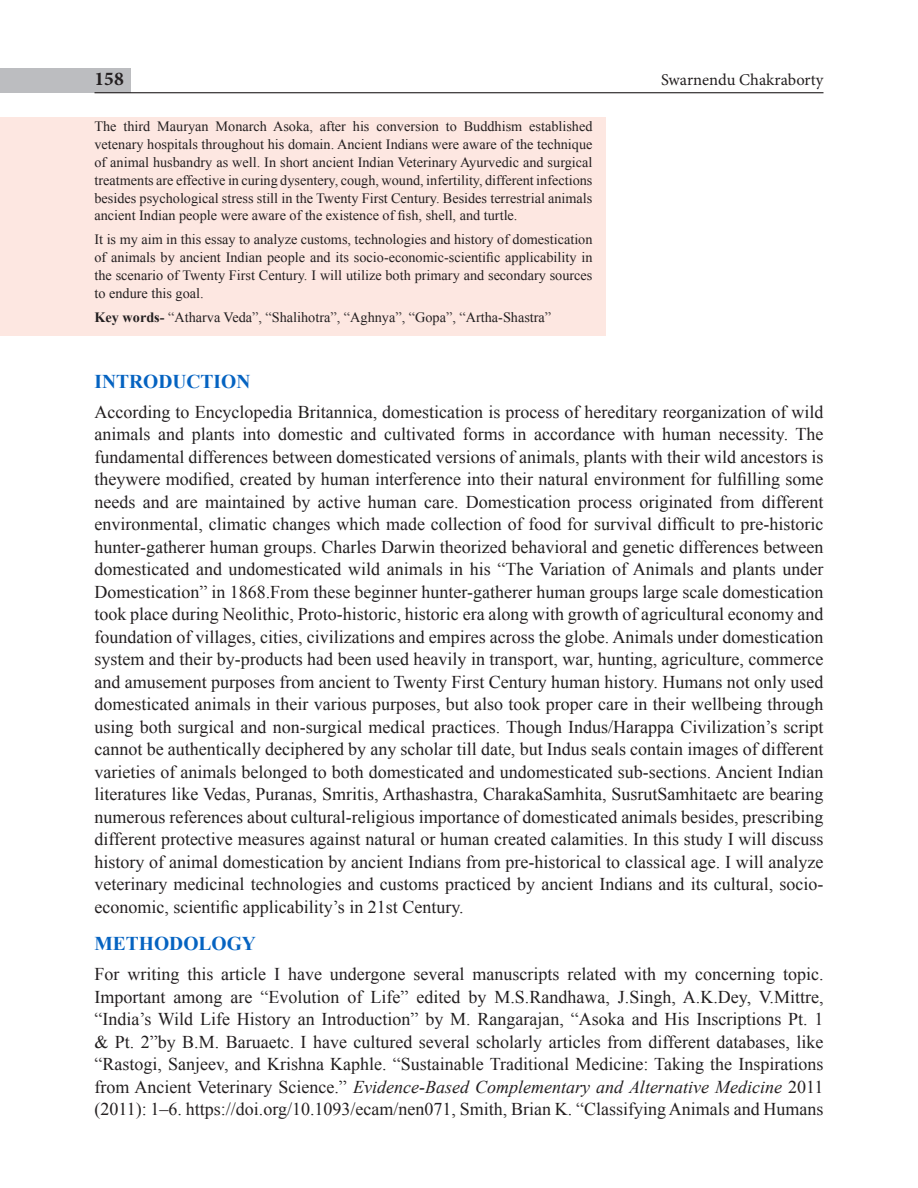
<style>
.page{position:relative;width:918px;height:1188px;background:#fff}
.page>*{position:absolute;margin:0;border:0;box-sizing:border-box;transform-origin:0 0}
.sub_head_1{font:700 19.5px "Times New Roman";color:#0563c1}
.t1{font:700 19.5px "Minion Pro";color:#231f20}
.Body_left{font:18px/22.5px "Times New Roman";color:#231f20;text-align:justify}
.t2{font:16.5px "Minion Pro";color:#231f20}
.abstract{font:14.25px/17.9px "Times New Roman";color:#231f20;text-align:justify}
.s1{font-weight:700}
.s2{font-style:italic}
</style>
<div class="page">
<div style="left:1px;top:68px;width:130px;height:25px;background:#bcbdc0"></div>
<hr style="left:94px;top:92px;width:730px;height:1px;background:#231f20">
<div style="left:0;top:117px;width:606px;height:219px;background:#fde7e1"></div>
<p class="t1" style="left:94px;top:65px;width:31px">158</p>
<p class="t2" style="left:661px;top:68px;width:164px">Swarnendu Chakraborty</p>
<p class="abstract" style="left:94px;top:117px;width:500px">The third Mauryan Monarch Asoka, after his conversion to Buddhism established vetenary hospitals throughout his domain. Ancient Indians were aware of the technique of animal husbandry as well. In short ancient Indian Veterinary Ayurvedic and surgical treatments are effective in curing dysentery, cough, wound, infertility, different infections besides psychological stress still in the Twenty First Century. Besides terrestrial animals ancient Indian people were aware of the existence of fish, shell, and turtle.</p>
<p class="abstract" style="left:94px;top:230px;width:500px">It is my aim in this essay to analyze customs, technologies and history of domestication of animals by ancient Indian people and its socio-economic-scientific applicability in the scenario of Twenty First Century. I will utilize both primary and secondary sources to endure this goal.</p>
<p class="abstract" style="left:94px;top:308px;width:458px"><span class="s1">Key words-</span> “Atharva Veda”, “Shalihotra”, “Aghnya”, “Gopa”, “Artha-Shastra”</p>
<p class="sub_head_1" style="left:94px;top:367px;width:157px">INTRODUCTION</p>
<p class="Body_left" style="left:94px;top:400px;width:731px">According to Encyclopedia Britannica, domestication is process of hereditary reorganization of wild animals and plants into domestic and cultivated forms in accordance with human necessity. The fundamental differences between domesticated versions of animals, plants with their wild ancestors is theywere modified, created by human interference into their natural environment for fulfilling some needs and are maintained by active human care. Domestication process originated from different environmental, climatic changes which made collection of food for survival difficult to pre-historic hunter-gatherer human groups. Charles Darwin theorized behavioral and genetic differences between domesticated and undomesticated wild animals in his “The Variation of Animals and plants under Domestication” in 1868.From these beginner hunter-gatherer human groups large scale domestication took place during Neolithic, Proto-historic, historic era along with growth of agricultural economy and foundation of villages, cities, civilizations and empires across the globe. Animals under domestication system and their by-products had been used heavily in transport, war, hunting, agriculture, commerce and amusement purposes from ancient to Twenty First Century human history. Humans not only used domesticated animals in their various purposes, but also took proper care in their wellbeing through using both surgical and non-surgical medical practices. Though Indus/Harappa Civilization’s script cannot be authentically deciphered by any scholar till date, but Indus seals contain images of different varieties of animals belonged to both domesticated and undomesticated sub-sections. Ancient Indian literatures like Vedas, Puranas, Smritis, Arthashastra, CharakaSamhita, SusrutSamhitaetc are bearing numerous references about cultural-religious importance of domesticated animals besides, prescribing different protective measures against natural or human created calamities. In this study I will discuss history of animal domestication by ancient Indians from pre-historical to classical age. I will analyze veterinary medicinal technologies and customs practiced by ancient Indians and its cultural, socio&shy;economic, scientific applicability’s in 21st Century.</p>
<p class="sub_head_1" style="left:94px;top:930px;width:163px">METHODOLOGY</p>
<p class="Body_left" style="left:94px;top:962px;width:731px">For writing this article I have undergone several manuscripts related with my concerning topic.<br>Important among are “Evolution of Life” edited by M.S.Randhawa, J.Singh, A.K.Dey, V.Mittre, “India’s Wild Life History an Introduction” by M. Rangarajan, “Asoka and His Inscriptions Pt. 1 &amp; Pt. 2”by B.M. Baruaetc. I have cultured several scholarly articles from different databases, like “Rastogi, Sanjeev, and Krishna Kaphle. “Sustainable Traditional Medicine: Taking the Inspirations from Ancient Veterinary Science.” <span class="s2">Evidence-Based Complementary and Alternative Medicine</span> 2011 (2011): 1–6. https://doi.org/10.1093/ecam/nen071, Smith, Brian K. “Classifying Animals and Humans</p>
</div>
